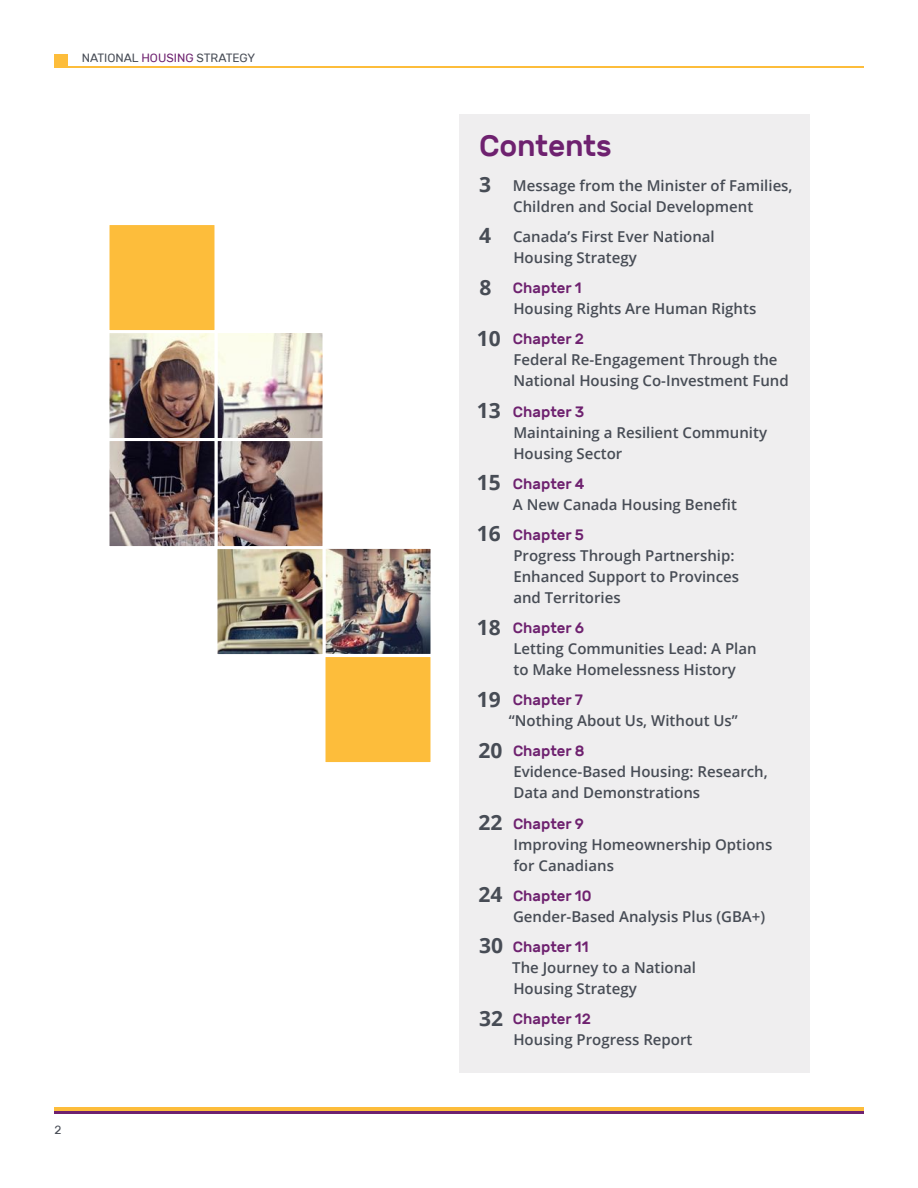
<style>
.page{position:relative;width:918px;height:1188px;background:#fff}
.page>*{position:absolute;margin:0;border:0;box-sizing:border-box;transform-origin:0 0}
.t1{font:500 30px "Rubik";letter-spacing:-.01em;color:#6e216f}
.t2{font:600 15px/21px "Open Sans";color:#474c55}
.t3{font:500 15px "Rubik";color:#6e216f}
.t4{font:12px "Rubik";color:#474c55}
.s1{color:#6e216f}
.s2{font-weight:700;font-size:21px}
.s3{font-family:"Open Sans";font-weight:700;font-size:21px;color:#474c55}
</style>
<div class="page">
<div style="left:54px;top:54px;width:14px;height:14px;background:#fdbd3b"></div>
<hr style="left:54px;top:66px;width:810px;height:2px;background:#fdbd3b">
<hr style="left:54px;top:1107px;width:810px;height:4px;background:#fdbd3b">
<hr style="left:54px;top:1111px;width:810px;height:3px;background:#6e216f">
<img style="left:218px;top:550px;width:212px;height:103px">
<div style="left:322px;top:546px;width:112px;height:111px;border:3px solid #fff"></div>
<div style="left:214px;top:546px;width:112px;height:111px;border:3px solid #fff"></div>
<img style="left:110px;top:334px;width:212px;height:211px">
<div style="left:214px;top:330px;width:112px;height:111px;border:3px solid #fff"></div>
<div style="left:106px;top:330px;width:112px;height:111px;border:3px solid #fff"></div>
<div style="left:214px;top:438px;width:112px;height:111px;border:3px solid #fff"></div>
<div style="left:106px;top:438px;width:112px;height:111px;border:3px solid #fff"></div>
<div style="left:106px;top:222px;width:112px;height:111px;background:#fdbd3b;border:3px solid #fff"></div>
<div style="left:322px;top:654px;width:112px;height:111px;background:#fdbd3b;border:3px solid #fff"></div>
<div style="left:459px;top:115px;width:351px;height:958px;background:#efeeef"></div>
<p class="t4" style="left:82px;top:51px;width:175px">NATIONAL <span class="s1">HOUSING</span> STRATEGY</p>
<p class="t4" style="left:54px;top:1123px;width:8px">2</p>
<h1 class="t1" style="left:479px;top:128px;width:134px">Contents</h1>
<p class="t2" style="left:479px;top:174px;width:315px;text-align:center"><span class="s2">3</span> Message from the Minister of Families,<br>Children and Social Development</p>
<p class="t2" style="left:513px;top:226px;width:203px;text-indent:-34px"><span class="s2">4</span> Canada’s First Ever National<br>Housing Strategy</p>
<p class="t3" style="left:480px;top:279px;width:104px"><span class="s3">8</span> Chapter 1</p>
<p class="t2" style="left:513px;top:298px;width:244px">Housing Rights Are Human Rights</p>
<p class="t3" style="left:477px;top:330px;width:109px"><span class="s3">10</span> Chapter 2</p>
<p class="t2" style="left:513px;top:349px;width:277px">Federal Re-Engagement Through the<br>National Housing Co-Investment Fund</p>
<p class="t3" style="left:477px;top:402px;width:109px"><span class="s3">13</span> Chapter 3</p>
<p class="t2" style="left:513px;top:421px;width:255px">Maintaining a Resilient Community<br>Housing Sector</p>
<p class="t3" style="left:477px;top:475px;width:109px"><span class="s3">15</span> Chapter 4</p>
<p class="t2" style="left:513px;top:493px;width:226px">A New Canada Housing Benefit</p>
<p class="t3" style="left:477px;top:526px;width:109px"><span class="s3">16</span> Chapter 5</p>
<p class="t2" style="left:513px;top:545px;width:227px">Progress Through Partnership:<br>Enhanced Support to Provinces and Territories</p>
<p class="t3" style="left:477px;top:619px;width:109px"><span class="s3">18</span> Chapter 6</p>
<p class="t2" style="left:513px;top:638px;width:245px">Letting Communities Lead: A Plan to Make Homelessness History</p>
<p class="t3" style="left:477px;top:691px;width:108px"><span class="s3">19</span> Chapter 7</p>
<p class="t2" style="left:509px;top:710px;width:230px">“Nothing About Us, Without Us”</p>
<p class="t3" style="left:478px;top:742px;width:108px"><span class="s3">20</span> Chapter 8</p>
<p class="t2" style="left:513px;top:761px;width:256px">Evidence-Based Housing: Research,<br>Data and Demonstrations</p>
<p class="t3" style="left:478px;top:815px;width:107px"><span class="s3">22</span> Chapter 9</p>
<p class="t2" style="left:514px;top:833px;width:260px">Improving Homeownership Options for Canadians</p>
<p class="t3" style="left:478px;top:887px;width:115px"><span class="s3">24</span> Chapter 10</p>
<p class="t2" style="left:513px;top:905px;width:254px">Gender-Based Analysis Plus (GBA+)</p>
<p class="t3" style="left:479px;top:938px;width:111px"><span class="s3">30</span> Chapter 11</p>
<p class="t2" style="left:512px;top:957px;width:185px">The Journey to a National<br>Housing Strategy</p>
<p class="t3" style="left:479px;top:1010px;width:113px"><span class="s3">32</span> Chapter 12</p>
<p class="t2" style="left:513px;top:1029px;width:181px">Housing Progress Report</p>
</div>
